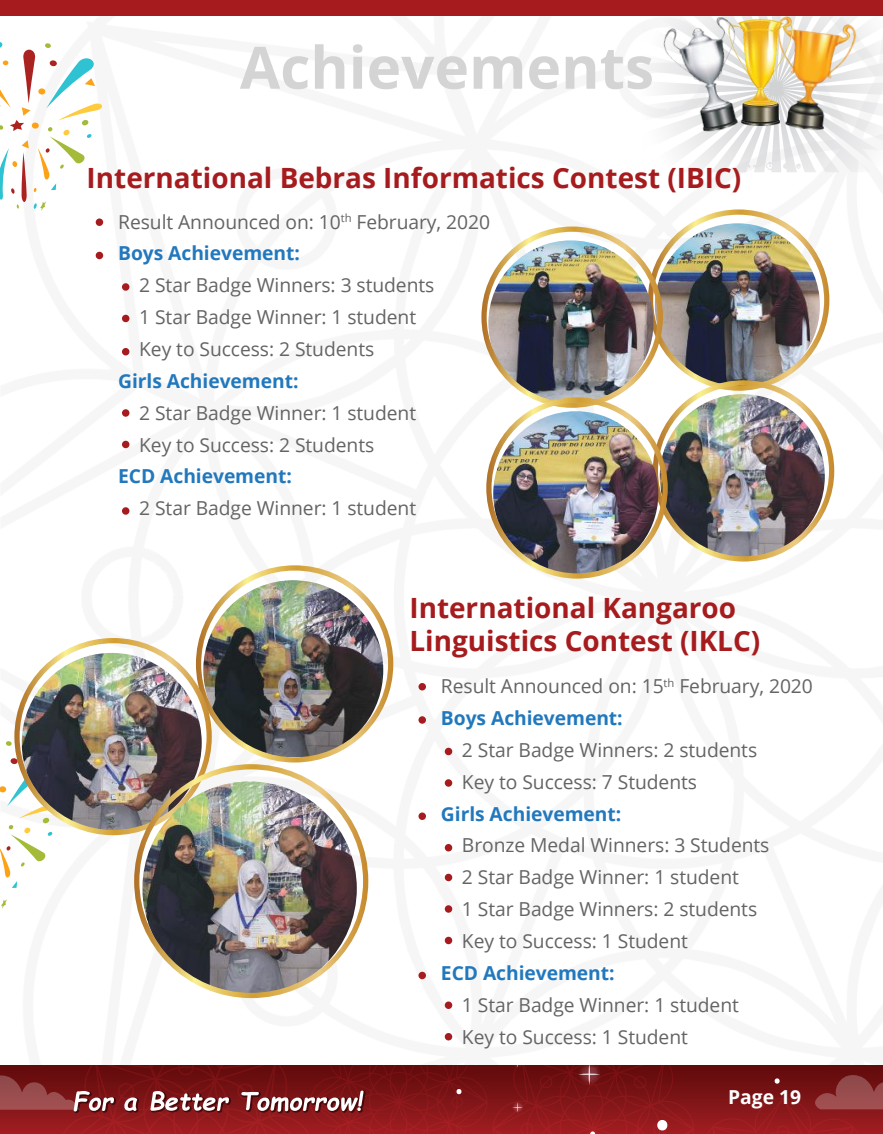
<style>
.page{position:relative;width:883px;height:1134px;background:#fff}
.page>*{position:absolute;margin:0;border:0;box-sizing:border-box;transform-origin:0 0}
.t1{font:700 58.45px "Open Sans";color:#d5d4d5}
.t2{font:700 27.82px/33.4px "Open Sans";color:#a61c1e}
.t3{font:19.25px/31.8px "Open Sans";letter-spacing:-.005em;color:#656365}
.t4{font:700 19.25px "Open Sans";letter-spacing:-.005em;color:#2278bd}
.t5{font:700 19.25px "Open Sans";color:#fff}
.s1{font-weight:700;color:#2278bd}
</style>
<div class="page">
<img style="left:0;top:27px;width:882px;height:1039px">
<svg style="left:640px;top:27px;width:135px;height:145px"></svg>
<svg style="left:795px;top:164px;width:5px;height:5px"></svg>
<div style="left:0;top:0;width:882px;height:16px;background:#a61c1e"></div>
<div style="left:42px;top:818px;width:8px;height:5px;background:#a3bb38;border-radius:3px"></div>
<svg style="left:6px;top:741px;width:6px;height:5px"></svg>
<svg style="left:0;top:755px;width:61px;height:63px"></svg>
<svg style="left:0;top:825px;width:53px;height:63px"></svg>
<svg style="left:1px;top:899px;width:6px;height:10px"></svg>
<svg style="left:0;top:42px;width:103px;height:169px"></svg>
<img style="left:770px;top:16px;width:95px;height:127px">
<img style="left:770px;top:16px;width:30px;height:116px">
<img style="left:645px;top:16px;width:125px;height:133px">
<svg style="left:0;top:1066px;width:882px;height:68px;background:#872123"></svg>
<div style="left:96px;top:218px;width:7px;height:8px;background:#a61c1e;border-radius:50%"></div>
<div style="left:96px;top:252px;width:7px;height:7px;background:#a61c1e;border-radius:50%"></div>
<div style="left:122px;top:348px;width:7px;height:7px;background:#a61c1e;border-radius:50%"></div>
<div style="left:122px;top:507px;width:7px;height:8px;background:#a61c1e;border-radius:50%"></div>
<div style="left:122px;top:283px;width:7px;height:8px;background:#a61c1e;border-radius:50%"></div>
<div style="left:122px;top:315px;width:7px;height:7px;background:#a61c1e;border-radius:50%"></div>
<div style="left:122px;top:409px;width:7px;height:8px;background:#a61c1e;border-radius:50%"></div>
<div style="left:122px;top:441px;width:7px;height:7px;background:#a61c1e;border-radius:50%"></div>
<div style="left:418px;top:683px;width:8px;height:7px;background:#a61c1e;border-radius:50%"></div>
<div style="left:418px;top:716px;width:8px;height:8px;background:#a61c1e;border-radius:50%"></div>
<div style="left:418px;top:813px;width:8px;height:7px;background:#a61c1e;border-radius:50%"></div>
<div style="left:418px;top:972px;width:8px;height:7px;background:#a61c1e;border-radius:50%"></div>
<div style="left:444px;top:748px;width:8px;height:7px;background:#a61c1e;border-radius:50%"></div>
<div style="left:444px;top:779px;width:8px;height:8px;background:#a61c1e;border-radius:50%"></div>
<div style="left:444px;top:844px;width:8px;height:7px;background:#a61c1e;border-radius:50%"></div>
<div style="left:444px;top:874px;width:8px;height:7px;background:#a61c1e;border-radius:50%"></div>
<div style="left:444px;top:905px;width:8px;height:8px;background:#a61c1e;border-radius:50%"></div>
<div style="left:444px;top:937px;width:8px;height:7px;background:#a61c1e;border-radius:50%"></div>
<div style="left:444px;top:1002px;width:8px;height:7px;background:#a61c1e;border-radius:50%"></div>
<div style="left:444px;top:1033px;width:8px;height:7px;background:#a61c1e;border-radius:50%"></div>
<img style="left:654px;top:223px;width:165px;height:165px;border-radius:82px">
<div style="left:647px;top:209px;width:182px;height:182px;border:5px solid #fff;border-radius:50%"></div>
<img style="left:488px;top:240px;width:165px;height:165px;border-radius:82px">
<div style="left:481px;top:227px;width:181px;height:181px;border:5px solid #fff;border-radius:50%"></div>
<img style="left:659px;top:394px;width:165px;height:165px;border-radius:82px">
<div style="left:652px;top:380px;width:181px;height:182px;border:5px solid #fff;border-radius:50%"></div>
<img style="left:493px;top:411px;width:165px;height:165px">
<div style="left:486px;top:397px;width:181px;height:182px;border:5px solid #fff;border-radius:50%"></div>
<img style="left:203px;top:580px;width:180px;height:177px">
<div style="left:196px;top:565px;width:197px;height:198px;border:5px solid #fff;border-radius:50%"></div>
<img style="left:22px;top:653px;width:180px;height:180px;border-radius:90px">
<div style="left:14px;top:638px;width:198px;height:197px;border:5px solid #fff;border-radius:50%"></div>
<img style="left:142px;top:781px;width:214px;height:215px;border-radius:107px">
<div style="left:134px;top:764px;width:234px;height:234px;border:5px solid #fff;border-radius:50%"></div>
<h1 class="t1" style="left:240px;top:26px;width:415px">Achievements</h1>
<h2 class="t2" style="left:87px;top:161px;width:656px">International Bebras Informatics Contest (IBIC)</h2>
<p class="t3" style="left:118px;top:205px;width:373px">Result Announced on: 10<sup>th</sup> February, 2020<br><span class="s1">Boys Achievement:</span></p>
<p class="t3" style="left:139px;top:269px;width:296px">2 Star Badge Winners: 3 students<br>1 Star Badge Winner: 1 student<br>Key to Success: 2 Students</p>
<p class="t4" style="left:118px;top:367px;width:182px">Girls Achievement:</p>
<p class="t3" style="left:139px;top:396px;width:278px">2 Star Badge Winner: 1 student<br>Key to Success: 2 Students</p>
<p class="t4" style="left:118px;top:463px;width:175px">ECD Achievement:</p>
<p class="t3" style="left:139px;top:492px;width:278px">2 Star Badge Winner: 1 student</p>
<h2 class="t2" style="left:409px;top:590px;width:352px">International Kangaroo<br>Linguistics Contest (IKLC)</h2>
<p class="t3" style="left:441px;top:670px;width:373px">Result Announced on: 15<sup>th</sup> February, 2020<br><span class="s1">Boys Achievement:</span></p>
<p class="t3" style="left:462px;top:733px;width:296px">2 Star Badge Winners: 2 students<br>Key to Success: 7 Students</p>
<p class="t4" style="left:441px;top:800px;width:182px">Girls Achievement:</p>
<p class="t3" style="left:462px;top:829px;width:309px">Bronze Medal Winners: 3 Students<br>2 Star Badge Winner: 1 student<br>1 Star Badge Winners: 2 students<br>Key to Success: 1 Student</p>
<p class="t4" style="left:441px;top:959px;width:175px">ECD Achievement:</p>
<p class="t3" style="left:462px;top:988px;width:278px">1 Star Badge Winner: 1 student<br>Key to Success: 1 Student</p>
<p class="t5" style="left:727px;top:1084px;width:74px">Page 19</p>
</div>
